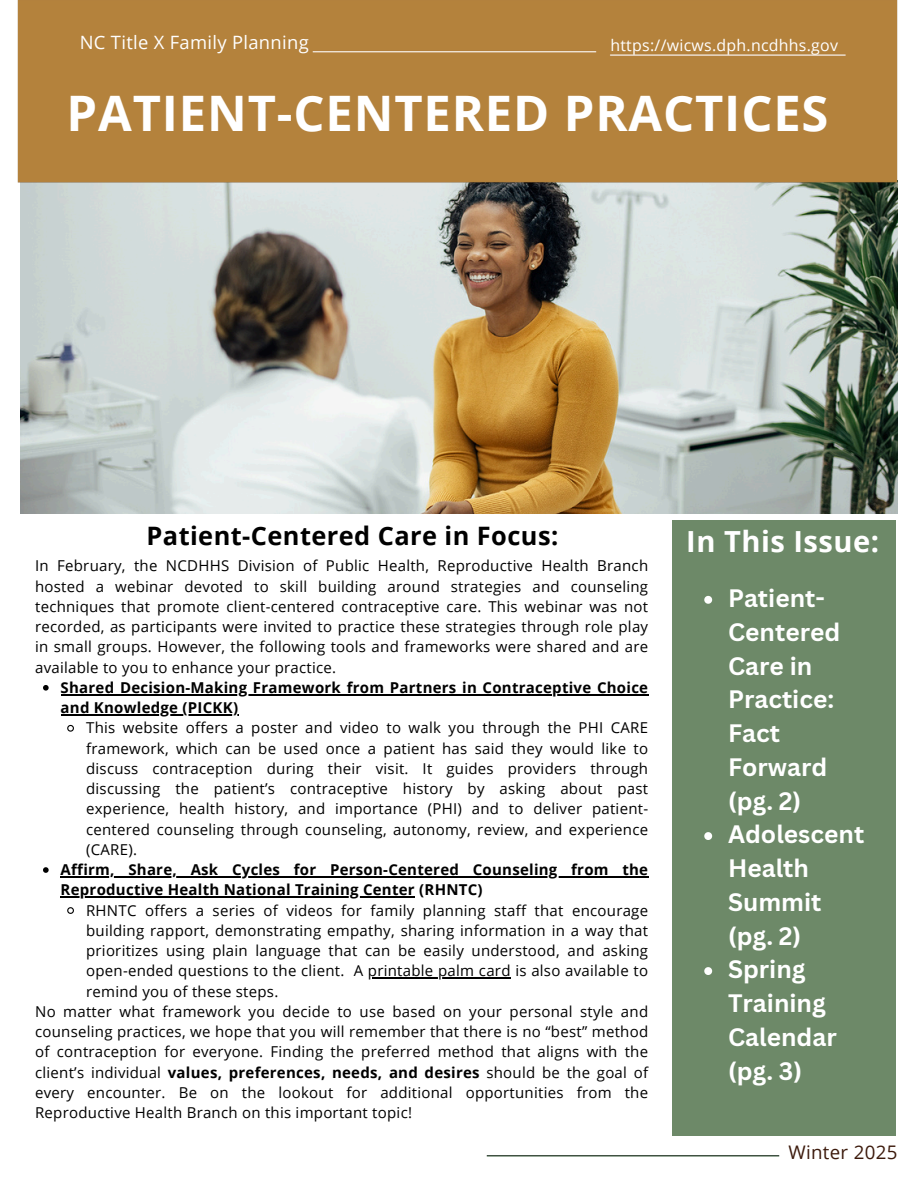
<style>
.page{position:relative;width:918px;height:1188px;background:#fff}
.page>*{position:absolute;margin:0;border:0;box-sizing:border-box;transform-origin:0 0}
.t1{font:700 48.9px "Open Sans";letter-spacing:.015em;color:#fff}
.t2{font:700 29.1px "Open Sans";letter-spacing:.015em;color:#fff}
.t3{font:700 25.35px "Open Sans";letter-spacing:.015em;color:#000}
.t4{font:700 24.6px/33.8px "Canva Sans";color:#fff}
.t5{font:18.75px "Open Sans";letter-spacing:.015em;color:#3c1a0c}
.t6{font:18.3px "Open Sans";letter-spacing:.02em;color:#fff}
.t7{font:15.9px "Open Sans";letter-spacing:.015em;color:#fff}
.t8{font:15px/20.2px "Open Sans";letter-spacing:.015em;color:#000}
.t9{font:700 15px "Open Sans";letter-spacing:.015em;color:#000}
.s1{font-weight:700}
</style>
<div class="page">
<img style="left:21px;top:189px;width:876px;height:325px">
<img style="left:486px;top:1155px;width:294px;height:1px">
<div style="left:17px;top:0;width:881px;height:189px;background:#b4823c"></div>
<div style="left:673px;top:520px;width:223px;height:616px;background:#6d8968"></div>
<svg style="left:43px;top:685px;width:6px;height:6px"></svg>
<hr style="left:61px;top:694px;width:587px;height:1px;background:#000">
<hr style="left:61px;top:714px;width:177px;height:1px;background:#000">
<svg style="left:67px;top:724px;width:7px;height:8px"></svg>
<svg style="left:43px;top:867px;width:6px;height:6px"></svg>
<hr style="left:61px;top:876px;width:516px;height:1px;background:#000">
<hr style="left:577px;top:876px;width:71px;height:1px;background:#000">
<hr style="left:61px;top:896px;width:354px;height:2px;background:#000">
<svg style="left:67px;top:907px;width:7px;height:7px"></svg>
<hr style="left:368px;top:977px;width:143px;height:2px;background:#000">
<svg style="left:704px;top:596px;width:8px;height:8px"></svg>
<svg style="left:704px;top:832px;width:8px;height:8px"></svg>
<svg style="left:704px;top:967px;width:8px;height:8px"></svg>
<p class="t6" style="left:80px;top:29px;width:230px">NC Title X Family Planning</p>
<h5 class="t7" style="left:610px;top:34px;width:229px">https://wicws.dph.ncdhhs.gov</h5>
<p class="t1" style="left:67px;top:79px;width:763px">PATIENT-CENTERED PRACTICES</p>
<p class="t3" style="left:147px;top:518px;width:413px">Patient-Centered Care in Focus:</p>
<p class="t2" style="left:686px;top:521px;width:194px">In This Issue:</p>
<p class="t4" style="left:728px;top:581px;width:114px">Patient-<br>Centered<br>Care in<br>Practice:<br>Fact<br>Forward (pg. 2)</p>
<p class="t4" style="left:728px;top:817px;width:138px">Adolescent<br>Health<br>Summit (pg. 2)</p>
<h5 class="t4" style="left:728px;top:952px;width:110px">Spring<br>Training<br>Calendar (pg. 3)</h5>
<h1 class="t8" style="left:35px;top:555px;width:615px;text-align:justify">In February, the NCDHHS Division of Public Health, Reproductive Health Branch hosted a webinar devoted to skill building around strategies and counseling techniques that promote client-centered contraceptive care. This webinar was not recorded, as participants were invited to practice these strategies through role play in small groups. However, the following tools and frameworks were shared and are available to you to enhance your practice.</h1>
<p class="t9" style="left:61px;top:677px;width:589px">Shared Decision-Making Framework from Partners in Contraceptive Choice</p>
<h3 class="t8" style="left:86px;top:697px;width:564px;text-indent:-26px"><span class="s1">and Knowledge (PICKK)<br></span>This website offers a poster and video to walk you through the PHI CARE</h3>
<h2 class="t8" style="left:86px;top:738px;width:564px">framework, which can be used once a patient has said they would like to</h2>
<h2 class="t8" style="left:86px;top:758px;width:564px">discuss contraception during their visit. It guides providers through</h2>
<h2 class="t8" style="left:86px;top:778px;width:564px">discussing the patient’s contraceptive history by asking about past</h2>
<h2 class="t8" style="left:86px;top:798px;width:564px">experience, health history, and importance (PHI) and to deliver patient-</h2>
<h2 class="t8" style="left:86px;top:819px;width:564px">centered counseling through counseling, autonomy, review, and experience</h2>
<h2 class="t8" style="left:86px;top:839px;width:52px">(CARE).</h2>
<h2 class="t9" style="left:61px;top:859px;width:589px">Affirm, Share, Ask Cycles for Person-Centered Counseling from the</h2>
<p class="t8" style="left:86px;top:879px;width:564px;text-indent:-26px"><span class="s1">Reproductive Health National Training Center (RHNTC)<br></span>RHNTC offers a series of videos for family planning staff that encourage building rapport, demonstrating empathy, sharing information in a way that</p>
<p class="t8" style="left:86px;top:940px;width:564px">prioritizes using plain language that can be easily understood, and asking open-ended questions to the client. A printable palm card is also available to</p>
<p class="t8" style="left:35px;top:981px;width:615px;text-indent:51px">remind you of these steps.<br>No matter what framework you decide to use based on your personal style and counseling practices, we hope that you will remember that there is no “best” method of contraception for everyone. Finding the preferred method that aligns with the client’s individual <span class="s1">values, preferences, needs, and desires</span> should be the goal of</p>
<p class="t8" style="left:35px;top:1082px;width:615px">every encounter. Be on the lookout for additional opportunities from the<br>Reproductive Health Branch on this important topic!</p>
<p class="t5" style="left:788px;top:1139px;width:111px">Winter 2025</p>
</div>
